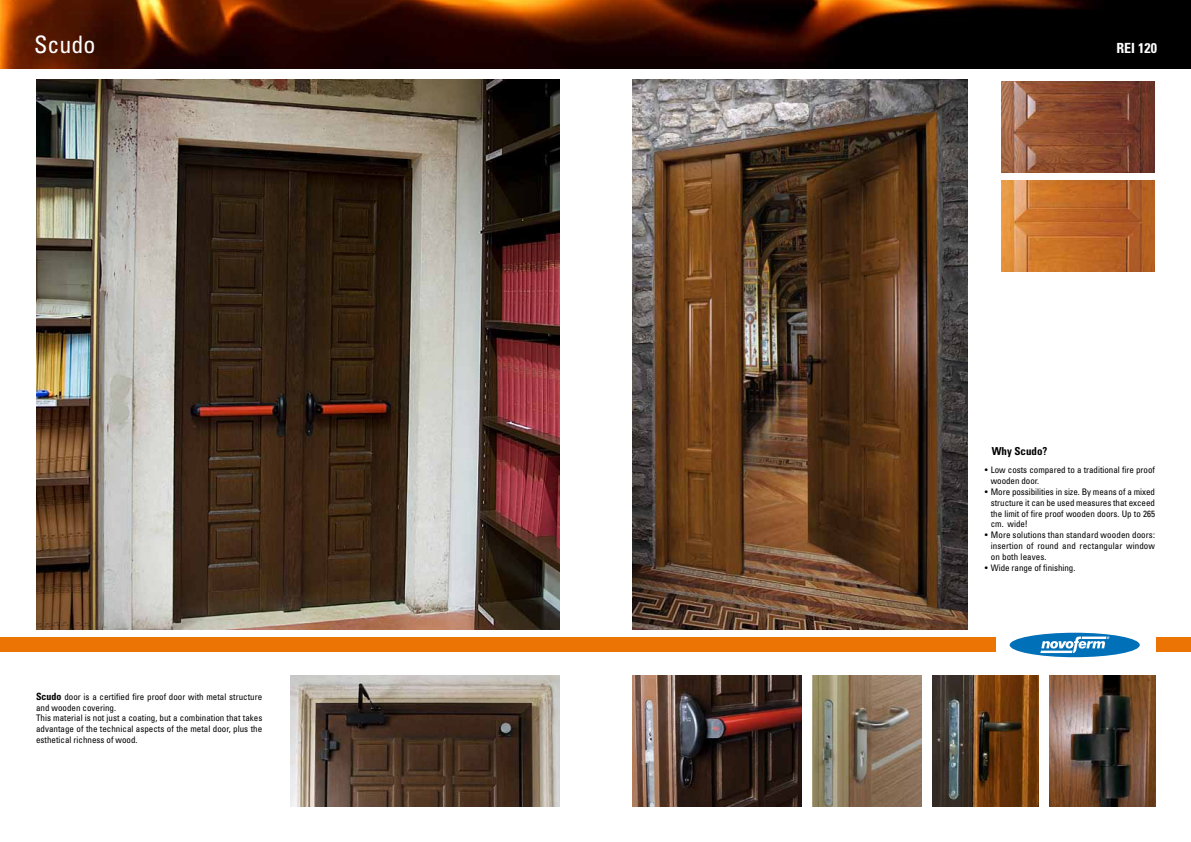
<style>
.page{position:relative;width:1191px;height:842px;background:#fff}
.page>*{position:absolute;margin:0;border:0;box-sizing:border-box;transform-origin:0 0}
.t1{font:condensed 24px "Univers";color:#fff}
.t2{font:700 condensed 14px "Univers";color:#fff}
.t3{font:700 condensed 11px "Univers";color:#000}
.t4{font:condensed 9px/10.8px "Univers";letter-spacing:-.005em;color:#000}
.s1{font-weight:700;font-size:10px}
</style>
<div class="page">
<img style="left:36px;top:80px;width:523px;height:549px">
<img style="left:0;top:0;width:1191px;height:69px">
<div style="left:0;top:638px;width:995px;height:14px;background:#ec7405"></div>
<div style="left:1157px;top:638px;width:34px;height:14px;background:#ec7405"></div>
<div style="left:1009px;top:633px;width:130px;height:24px;background:#0070b8;border-radius:50%"></div>
<svg style="left:1040px;top:636px;width:69px;height:17px"></svg>
<img style="left:290px;top:675px;width:269px;height:131px">
<img style="left:813px;top:675px;width:108px;height:131px">
<img style="left:1050px;top:675px;width:105px;height:131px">
<img style="left:932px;top:675px;width:106px;height:131px">
<img style="left:632px;top:675px;width:169px;height:131px">
<img style="left:632px;top:80px;width:335px;height:549px">
<img style="left:1001px;top:81px;width:154px;height:92px">
<img style="left:1001px;top:180px;width:153px;height:92px">
<h1 class="t1" style="left:34px;top:29px;width:63px">Scudo</h1>
<h2 class="t2" style="left:1116px;top:40px;width:42px">REI 120</h2>
<p class="t4" style="left:36px;top:691px;width:228px"><span class="s1">Scudo</span> door is a certified fire proof door with metal structure and wooden covering.<br>This material is not just a coating, but a combination that takes advantage of the technical aspects of the metal door, plus the esthetical richness of wood.</p>
<p class="t3" style="left:984px;top:445px;width:64px">Why Scudo?</p>
<p class="t4" style="left:990px;top:465px;width:166px;text-indent:-6px">• Low costs compared to a traditional fire proof wooden door.</p>
<p class="t4" style="left:990px;top:486px;width:166px;text-align:justify;text-indent:-6px">• More possibilities in size. By means of a mixed structure it can be used measures that exceed the limit of fire proof wooden doors. U p to 265 cm. wide!</p>
<p class="t4" style="left:990px;top:529px;width:166px;text-align:justify;text-indent:-6px">• More solutions than standard wooden doors: insertion of round and rectangular window on both leaves.</p>
<p class="t4" style="left:984px;top:562px;width:92px">• Wide range of finishing.</p>
</div>
